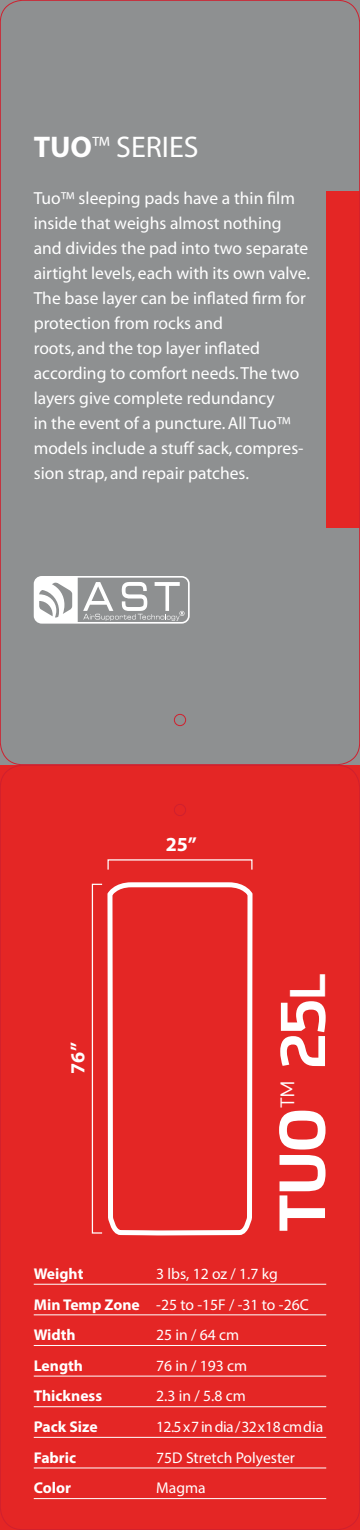
<style>
.page{position:relative;width:360px;height:1530px;background:#fff}
.page>*{position:absolute;margin:0;border:0;box-sizing:border-box;transform-origin:0 0}
.t1{font:800 65px "Hackman";color:#fff}
.t2{font:30px "Myriad";color:#fff}
.stats{font:700 20px "Myriad Pro";color:#fff}
.t3{font:17.5px/25px "Myriad";color:#fff}
.stats-2{font:15.5px "Myriad Pro";color:#fff}
.stats-3{font:700 15.5px "Myriad Pro";color:#fff}
.stats-4{font:15.5px "Myriad Pro";letter-spacing:-.04em;color:#fff}
.s1{font-weight:700}
.s2{font-weight:700;font-size:50px}
</style>
<div class="page">
<div style="left:0;top:0;width:360px;height:765px;background:#8e9091"></div>
<div style="left:0;top:765px;width:360px;height:765px;background:#e42625"></div>
<div style="left:326px;top:191px;width:34px;height:336px;background:#e42625"></div>
<svg style="left:34px;top:576px;width:71px;height:48px"></svg>
<div style="left:92px;top:884px;width:11px;height:350px;border:1px solid #fff"></div>
<hr style="left:34px;top:1284px;width:292px;height:1px;background:#fff">
<hr style="left:34px;top:1314px;width:292px;height:1px;background:#fff">
<hr style="left:34px;top:1345px;width:292px;height:1px;background:#fff">
<hr style="left:34px;top:1376px;width:292px;height:1px;background:#fff">
<hr style="left:34px;top:1406px;width:292px;height:1px;background:#fff">
<hr style="left:34px;top:1437px;width:292px;height:1px;background:#fff">
<hr style="left:34px;top:1468px;width:292px;height:1px;background:#fff">
<hr style="left:34px;top:1498px;width:292px;height:1px;background:#fff">
<svg style="left:105px;top:576px;width:150px;height:924px"></svg>
<div style="left:174px;top:714px;width:12px;height:12px;border:1px solid #d0202e;border-radius:50%"></div>
<div style="left:174px;top:804px;width:12px;height:12px;border:1px solid #d0202e;border-radius:50%"></div>
<h2 class="t2" style="left:34px;top:132px;width:166px"><span class="s1">TUO</span><sup>™</sup> SERIES</h2>
<p class="t3" style="left:34px;top:187px;width:278px">Tuo™ sleeping pads have a thin film inside that weighs almost nothing and divides the pad into two separate airtight levels, each with its own valve.<br>The base layer can be inflated firm for protection from rocks and<br>roots, and the top layer inflated according to comfort needs. The two layers give complete redundancy<br>in the event of a puncture. All Tuo™ models include a stuff sack, compres&shy;sion strap, and repair patches.</p>
<p class="stats" style="left:65px;top:1074px;width:33px;rotate:-90deg">76”</p>
<p class="stats" style="left:166px;top:832px;width:33px">25”</p>
<p class="t1" style="left:252px;top:1232px;width:261px;rotate:-90deg">TUO<sup>™</sup> <span class="s1">25</span><span class="s2">L</span></p>
<p class="stats-3" style="left:34px;top:1264px;width:51px">Weight</p>
<p class="stats-2" style="left:156px;top:1264px;width:123px">3 lbs, 12 oz / 1.7 kg</p>
<p class="stats-2" style="left:34px;top:1295px;width:277px"><span class="s1">Min Temp Zone</span> -25 to -15F / -31 to -26C</p>
<p class="stats-3" style="left:34px;top:1325px;width:43px">Width</p>
<p class="stats-2" style="left:156px;top:1325px;width:85px">25 in / 64 cm</p>
<p class="stats-3" style="left:34px;top:1355px;width:51px">Length</p>
<p class="stats-2" style="left:156px;top:1356px;width:93px">76 in / 193 cm</p>
<p class="stats-3" style="left:34px;top:1386px;width:70px">Thickness</p>
<p class="stats-2" style="left:156px;top:1387px;width:91px">2.3 in / 5.8 cm</p>
<p class="stats-3" style="left:34px;top:1417px;width:65px">Pack Size</p>
<p class="stats-4" style="left:156px;top:1417px;width:169px">12.5 x 7 in dia / 32 x 18 cm dia</p>
<p class="stats-3" style="left:34px;top:1447px;width:44px">Fabric</p>
<p class="stats-2" style="left:156px;top:1448px;width:140px">75D Stretch Polyester</p>
<p class="stats-3" style="left:34px;top:1478px;width:39px">Color</p>
<p class="stats-2" style="left:156px;top:1479px;width:51px">Magma</p>
</div>
